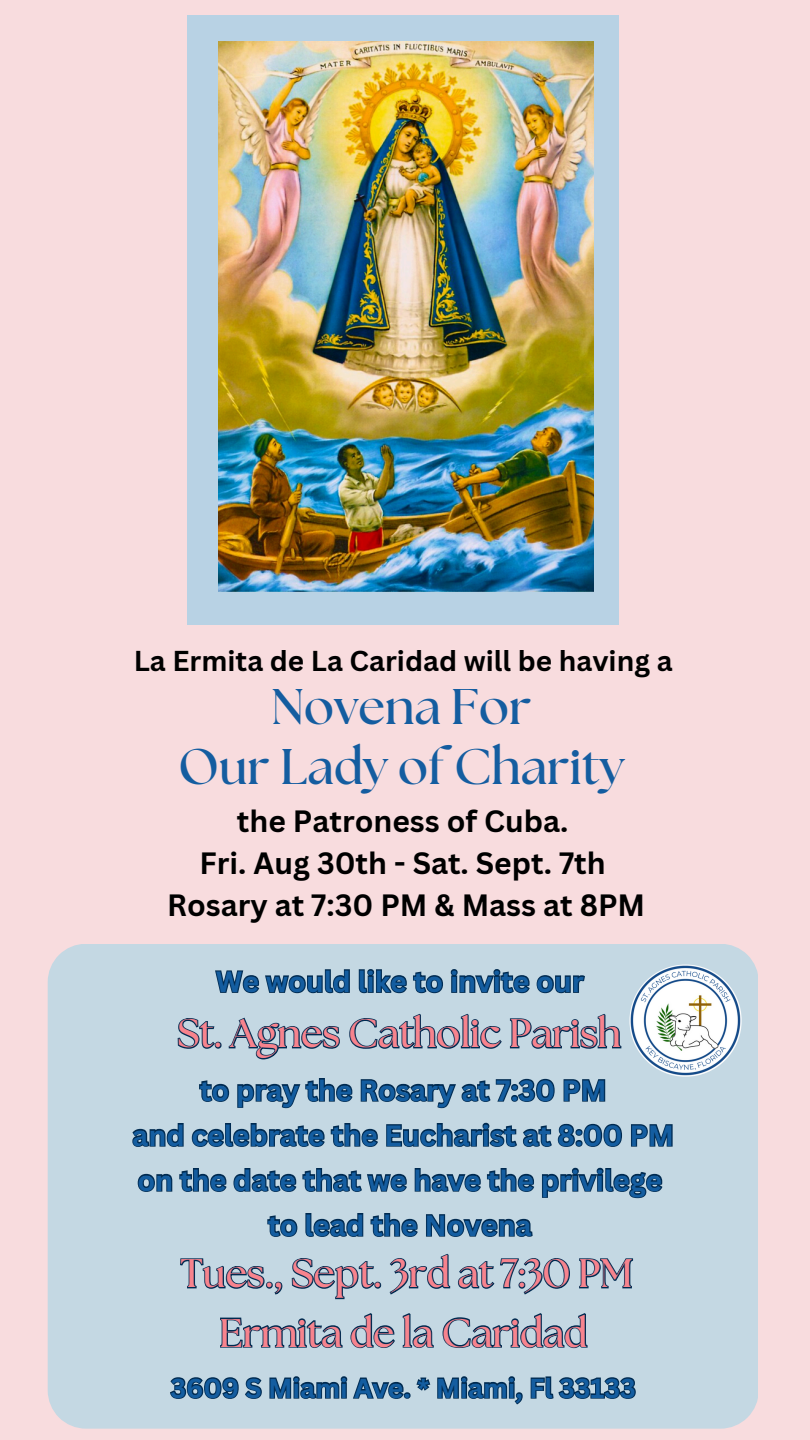
<style>
.page{position:relative;width:810px;height:1440px;background:#f8dcde}
.page>*{position:absolute;margin:0;border:0;box-sizing:border-box;transform-origin:0 0}
.t1{font:700 50px/60px "The Seasons";color:#145da0;text-align:center}
.t2{font:700 39.9px/59.2px "The Seasons";color:#f7838d;text-align:center}
.t3{font:700 30px/42px "Canva Sans";color:#000;text-align:center}
.t4{font:700 28.5px/45px "Canva Sans";color:#145da0;text-align:center}
.t5{font:700 28px "Canva Sans";color:#000}
.t6{font:700 26.6px "Canva Sans";color:#145da0}
</style>
<div class="page">
<div style="left:48px;top:944px;width:710px;height:485px;background:#c4d8e3"></div>
<svg style="left:214px;top:967px;width:372px;height:28px;background:#7f9baf"></svg>
<svg style="left:177px;top:1013px;width:445px;height:48px;background:#96afc1"></svg>
<svg style="left:198px;top:1077px;width:408px;height:33px;background:#88a3b6"></svg>
<svg style="left:131px;top:1121px;width:543px;height:28px;background:#7a96ab"></svg>
<svg style="left:136px;top:1166px;width:528px;height:34px;background:#8ca6b9"></svg>
<svg style="left:266px;top:1212px;width:268px;height:27px;background:#7c98ad"></svg>
<svg style="left:179px;top:1253px;width:455px;height:47px;background:#9bb3c4"></svg>
<svg style="left:219px;top:1312px;width:370px;height:38px;background:#8ba5b8"></svg>
<svg style="left:169px;top:1374px;width:468px;height:32px;background:#85a0b4"></svg>
<img style="left:629px;top:965px;width:113px;height:112px;border-radius:50%">
<div style="left:188px;top:16px;width:431px;height:609px;background:#b8d2e4"></div>
<img style="left:218px;top:42px;width:376px;height:550px">
<p class="t5" style="left:134px;top:641px;width:540px">La Ermita de La Caridad will be having a</p>
<p class="t1" style="left:178px;top:679px;width:448px">Novena For<br>Our Lady of Charity</p>
<p class="t3" style="left:167px;top:799px;width:480px">the Patroness of Cuba.<br>Fri. Aug 30th - Sat. Sept. 7th<br>Rosary at 7:30 PM &amp; Mass at 8PM</p>
<p class="t4" style="left:216px;top:958px;width:370px">We would like to invite our</p>
<p class="t2" style="left:177px;top:1006px;width:445px">St. Agnes Catholic Parish</p>
<p class="t4" style="left:132px;top:1067px;width:543px">to pray the Rosary at 7:30 PM<br>and celebrate the Eucharist at 8:00 PM on the date that we have the privilege to lead the Novena</p>
<p class="t2" style="left:181px;top:1246px;width:455px">Tues., Sept. 3rd at 7:30 PM<br>Ermita de la Caridad</p>
<p class="t6" style="left:171px;top:1369px;width:467px">3609 S Miami Ave. * Miami, Fl 33133</p>
</div>
